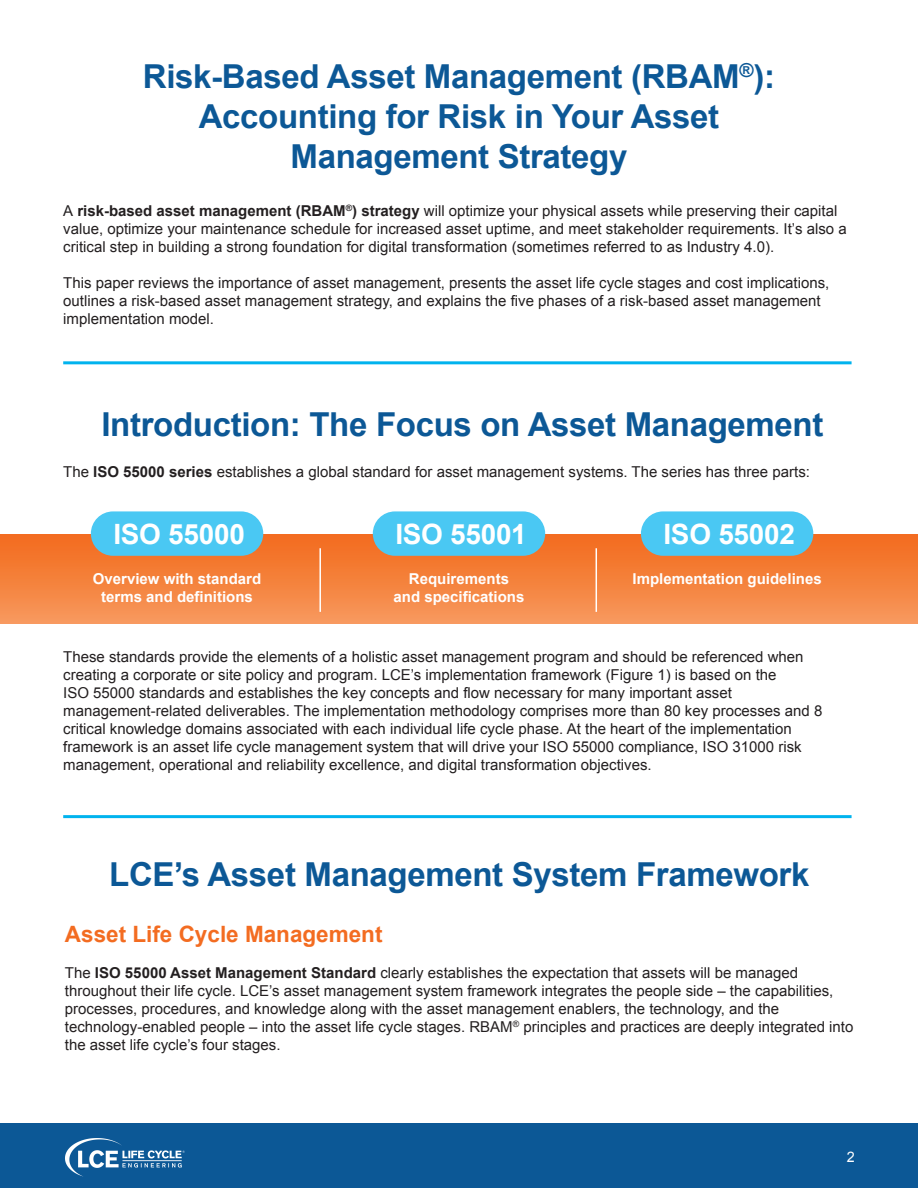
<style>
.page{position:relative;width:918px;height:1188px;background:#fff}
.page>*{position:absolute;margin:0;border:0;box-sizing:border-box;transform-origin:0 0}
.t1{font:700 33px/39.6px "Arial";letter-spacing:-.01em;color:#0c5896;text-align:center}
.t2{font:700 27.9px "Arial";letter-spacing:-.01em;color:#fff}
.t3{font:700 22.5px "Arial";color:#f36c21}
.t4{font:15px/18px "Arial";color:#231f20}
.t5{font:700 15px/18px "Arial";color:#fff;text-align:center}
.t6{font:14.4px "Arial";color:#fff}
.s1{font-weight:700}
</style>
<div class="page">
<div style="left:0;top:1124px;width:918px;height:64px;background:#0c5896"></div>
<img style="left:65px;top:1138px;width:120px;height:39px">
<div style="left:0;top:535px;width:918px;height:88px;background:linear-gradient(to bottom,#f26a1c,#f7985c)"></div>
<div style="left:91px;top:511px;width:172px;height:45px;background:#4ac8f3;border-radius:22px"></div>
<div style="left:373px;top:511px;width:172px;height:45px;background:#4ac8f3;border-radius:22px"></div>
<div style="left:641px;top:511px;width:172px;height:45px;background:#4ac8f3;border-radius:22px"></div>
<hr style="left:319px;top:548px;width:2px;height:64px;background:#fff">
<hr style="left:596px;top:548px;width:1px;height:64px;background:#fff">
<hr style="left:63px;top:361px;width:789px;height:3px;background:#00b3ee">
<hr style="left:63px;top:815px;width:789px;height:3px;background:#00b3ee">
<h1 class="t1" style="left:143px;top:58px;width:634px">Risk-Based Asset Management (RBAM<sup>®</sup>):<br>Accounting for Risk in Your Asset<br>Management Strategy</h1>
<p class="t4" style="left:63px;top:202px;width:785px">A <span class="s1">risk-based asset management (RBAM</span><sup>®</sup><span class="s1">) strategy</span> will optimize your physical assets while preserving their capital value, optimize your maintenance schedule for increased asset uptime, and meet stakeholder requirements. It’s also a critical step in building a strong foundation for digital transformation (sometimes referred to as Industry 4.0).</p>
<p class="t4" style="left:63px;top:274px;width:768px">This paper reviews the importance of asset management, presents the asset life cycle stages and cost implications, outlines a risk-based asset management strategy, and explains the five phases of a risk-based asset management implementation model.</p>
<h1 class="t1" style="left:101px;top:406px;width:723px">Introduction: The Focus on Asset Management</h1>
<p class="t4" style="left:63px;top:463px;width:748px">The <span class="s1">ISO 55000 series</span> establishes a global standard for asset management systems. The series has three parts:</p>
<h2 class="t2" style="left:113px;top:516px;width:133px">ISO 55000</h2>
<h2 class="t2" style="left:395px;top:516px;width:133px">ISO 55001</h2>
<h2 class="t2" style="left:663px;top:516px;width:133px">ISO 55002</h2>
<p class="t5" style="left:93px;top:570px;width:170px">Overview with standard terms and definitions</p>
<p class="t5" style="left:394px;top:570px;width:132px">Requirements<br>and specifications</p>
<p class="t5" style="left:633px;top:570px;width:191px">Implementation guidelines</p>
<p class="t4" style="left:63px;top:648px;width:761px">These standards provide the elements of a holistic asset management program and should be referenced when creating a corporate or site policy and program. LCE’s implementation framework (Figure 1) is based on the<br>ISO 55000 standards and establishes the key concepts and flow necessary for many important asset management-related deliverables. The implementation methodology comprises more than 80 key processes and 8 critical knowledge domains associated with each individual life cycle phase. At the heart of the implementation framework is an asset life cycle management system that will drive your ISO 55000 compliance, ISO 31000 risk management, operational and reliability excellence, and digital transformation objectives.</p>
<h1 class="t1" style="left:109px;top:856px;width:702px">LCE’s Asset Management System Framework</h1>
<h3 class="t3" style="left:65px;top:920px;width:319px">Asset Life Cycle Management</h3>
<p class="t4" style="left:65px;top:964px;width:790px">The <span class="s1">ISO 55000 Asset Management Standard</span> clearly establishes the expectation that assets will be managed throughout their life cycle. LCE’s asset management system framework integrates the people side – the capabilities, processes, procedures, and knowledge along with the asset management enablers, the technology, and the technology-enabled people – into the asset life cycle stages. RBAM<sup>®</sup> principles and practices are deeply integrated into the asset life cycle’s four stages.</p>
<p class="t6" style="left:847px;top:1148px;width:10px">2</p>
</div>
